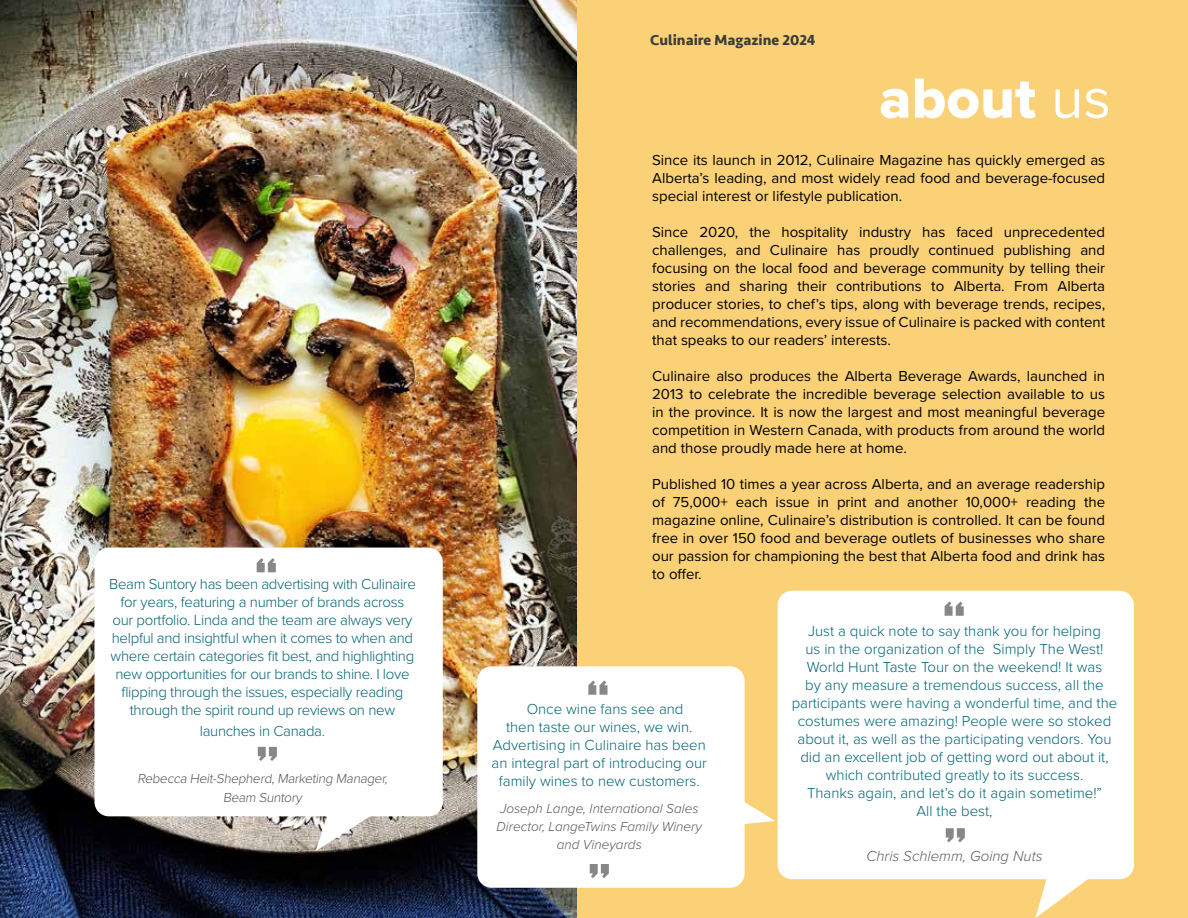
<style>
.page{position:relative;width:1188px;height:918px;background:#fff}
.page>*{position:absolute;margin:0;border:0;box-sizing:border-box;transform-origin:0 0}
.t1{font:58.8px "Proxima Nova Extrabld";color:#fff}
.t2{font:15px/18px "Proxima Nova";color:#000;text-align:justify}
.t3{font:300 15px/18px "Proxima Nova";color:#006374;text-align:center}
.t4{font:300 15px/18px "Proxima Nova";letter-spacing:-.02em;color:#006374;text-align:center}
.t5{font:italic 300 15px "Proxima Nova";color:#5f5e5e}
.t6{font:700 15px "Seravek";color:#3c3c3b}
.t7{font:italic 300 13.5px/18px "Proxima Nova";color:#575756;text-align:center}
.t8{font:300 13.5px/18.8px "Proxima Nova";color:#575756;text-align:center}
.s1{font-family:"Proxima Nova"}
</style>
<div class="page">
<div style="left:577px;top:0;width:611px;height:918px;background:#fad177"></div>
<img style="left:0;top:0;width:577px;height:918px">
<div style="left:778px;top:591px;width:356px;height:288px;background:#fff;border-radius:14px"></div>
<svg style="left:1035px;top:878px;width:90px;height:40px"></svg>
<div style="left:477px;top:666px;width:268px;height:222px;background:#fff;border-radius:14px"></div>
<svg style="left:744px;top:788px;width:31px;height:44px"></svg>
<svg style="left:590px;top:864px;width:19px;height:14px"></svg>
<div style="left:94px;top:548px;width:349px;height:268px;background:#fff;border-radius:14px"></div>
<svg style="left:316px;top:816px;width:92px;height:35px"></svg>
<svg style="left:257px;top:558px;width:19px;height:14px"></svg>
<svg style="left:588px;top:681px;width:20px;height:14px"></svg>
<svg style="left:945px;top:602px;width:19px;height:14px"></svg>
<svg style="left:258px;top:747px;width:19px;height:14px"></svg>
<svg style="left:946px;top:828px;width:19px;height:14px"></svg>
<p class="t4" style="left:109px;top:574px;width:308px">Beam Suntory has been advertising with Culinaire for years, featuring a number of brands across our portfolio. Linda and the team are always very helpful and insightful when it comes to when and where certain categories fit best, and highlighting new opportunities for our brands to shine. I love flipping through the issues, especially reading through the spirit round up reviews on new</p>
<p class="t4" style="left:200px;top:721px;width:127px">launches in Canada.</p>
<p class="t8" style="left:137px;top:768px;width:254px">Rebecca Heit-Shepherd,Marketing Manager,<br>Beam Suntory</p>
<p class="t6" style="left:650px;top:28px;width:167px">Culinaire Magazine 2024</p>
<h1 class="t1" style="left:879px;top:54px;width:233px">about <span class="s1">us</span></h1>
<p class="t2" style="left:652px;top:150px;width:455px">Since its launch in 2012, Culinaire Magazine has quickly emerged as Alberta’s leading, and most widely read food and beverage-focused special interest or lifestyle publication.</p>
<p class="t2" style="left:652px;top:222px;width:455px">Since 2020, the hospitality industry has faced unprecedented challenges, and Culinaire has proudly continued publishing and focusing on the local food and beverage community by telling their stories and sharing their contributions to Alberta. From Alberta producer stories, to chef’s tips, along with beverage trends, recipes, and recommendations, every issue of Culinaire is packed with content that speaks to our readers’ interests.</p>
<p class="t2" style="left:652px;top:366px;width:455px">Culinaire also produces the Alberta Beverage Awards, launched in 2013 to celebrate the incredible beverage selection available to us in the province. It is now the largest and most meaningful beverage competition in Western Canada, with products from around the world and those proudly made here at home.</p>
<p class="t2" style="left:652px;top:474px;width:455px">Published 10 times a year across Alberta, and an average readership of 75,000+ each issue in print and another 10,000+ reading the magazine online, Culinaire’s distribution is controlled. It can be found free in over 150 food and beverage outlets of businesses who share our passion for championing the best that Alberta food and drink has to offer.</p>
<p class="t3" style="left:527px;top:699px;width:158px">Once wine fans see and</p>
<p class="t3" style="left:506px;top:717px;width:188px">then taste our wines, we win.</p>
<p class="t3" style="left:493px;top:735px;width:215px">Advertising in Culinaire has been</p>
<p class="t3" style="left:492px;top:753px;width:217px">an integral part of introducing our</p>
<p class="t3" style="left:499px;top:771px;width:202px">family wines to new customers.</p>
<p class="t7" style="left:497px;top:799px;width:207px">Joseph Lange, International Sales<br>Director, LangeTwins Family Winery and Vineyards</p>
<p class="t3" style="left:792px;top:622px;width:327px">Just a quick note to say thank you for helping<br>us in the organization of the Simply The West!<br>World Hunt Taste Tour on the weekend! It was<br>by any measure a tremendous success, all the participants were having a wonderful time, and the costumes were amazing! People were so stoked about it, as well as the participating vendors. You did an excellent job of getting word out about it, which contributed greatly to its success.<br>Thanks again, and let’s do it again sometime!”<br>All the best,</p>
<p class="t5" style="left:866px;top:845px;width:178px">Chris Schlemm, Going Nuts</p>
</div>
